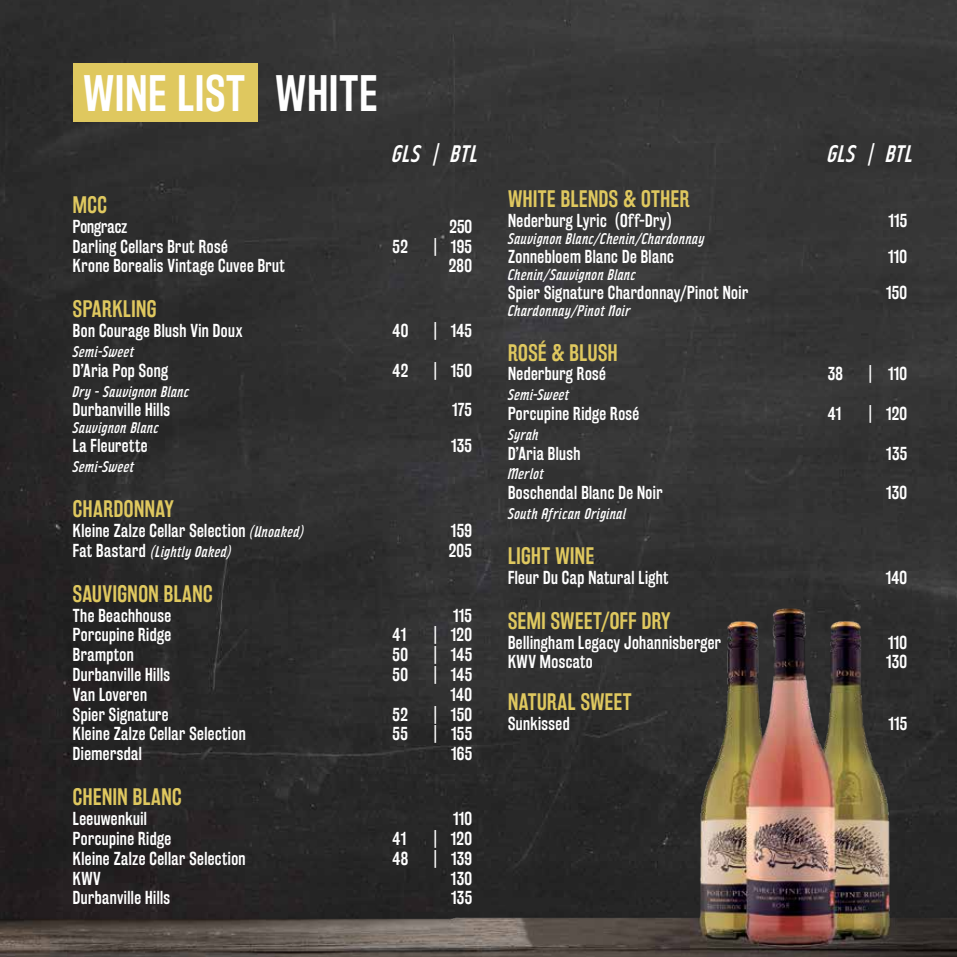
<style>
.page{position:relative;width:957px;height:957px;background:#fff}
.page>*{position:absolute;margin:0;border:0;box-sizing:border-box;transform-origin:0 0}
.t1{font:45px "Rakesly Rg";letter-spacing:.025em;color:#fff}
.t2{font:21px "Rakesly Rg";letter-spacing:.025em;color:#dfc85f}
.t3{font:italic 21px "Rakesly Rg";letter-spacing:.025em;color:#fff}
.t4{font:16.5px "Rakesly Rg";letter-spacing:.025em;color:#fff}
.t5{font:16.5px "Rakesly Rg";color:#fff}
.t6{font:italic 13.5px "Rakesly Rg";letter-spacing:.025em;color:#fff}
.s1{font-style:italic;font-size:13.5px}
.s2{font-style:normal;font-size:16.5px}
</style>
<div class="page">
<img style="left:0;top:0;width:957px;height:574px">
<img style="left:0;top:574px;width:957px;height:383px">
<div style="left:73px;top:64px;width:184px;height:58px;background:#dfc85f"></div>
<h1 class="t1" style="left:83px;top:66px;width:296px">WINE LIST WHITE</h1>
<p class="t3" style="left:392px;top:142px;width:87px">GLS | BTL</p>
<p class="t2" style="left:73px;top:192px;width:36px">MCC</p>
<p class="t5" style="left:73px;top:216px;width:56px">Pongracz</p>
<p class="t4" style="left:449px;top:216px;width:24px">250</p>
<p class="t4" style="left:73px;top:236px;width:156px">Darling Cellars Brut Rosé</p>
<p class="t4" style="left:392px;top:236px;width:17px">52</p>
<p class="t4" style="left:433px;top:236px;width:41px">| 195</p>
<p class="t4" style="left:73px;top:256px;width:213px">Krone Borealis Vintage Cuvee Brut</p>
<p class="t4" style="left:449px;top:256px;width:25px">280</p>
<p class="t2" style="left:73px;top:296px;width:85px">SPARKLING</p>
<p class="t4" style="left:73px;top:321px;width:171px">Bon Courage Blush Vin Doux</p>
<p class="t4" style="left:392px;top:321px;width:17px">40</p>
<p class="t4" style="left:433px;top:321px;width:41px">| 145</p>
<p class="t6" style="left:73px;top:343px;width:63px">Semi-Sweet</p>
<p class="t4" style="left:73px;top:360px;width:97px">D’Aria Pop Song</p>
<p class="t4" style="left:392px;top:360px;width:17px">42</p>
<p class="t4" style="left:433px;top:360px;width:41px">| 150</p>
<p class="t6" style="left:73px;top:383px;width:118px">Dry - Sauvignon Blanc</p>
<p class="t4" style="left:73px;top:400px;width:99px">Durbanville Hills</p>
<p class="t4" style="left:452px;top:400px;width:21px">175</p>
<p class="t6" style="left:73px;top:419px;width:88px">Sauvignon Blanc</p>
<p class="t4" style="left:73px;top:436px;width:76px">La Fleurette</p>
<p class="t4" style="left:451px;top:436px;width:22px">135</p>
<p class="t6" style="left:73px;top:459px;width:63px">Semi-Sweet</p>
<p class="t2" style="left:73px;top:496px;width:102px">CHARDONNAY</p>
<p class="t4" style="left:73px;top:521px;width:233px">Kleine Zalze Cellar Selection <span class="s1">(Unoaked)</span></p>
<p class="t4" style="left:451px;top:521px;width:23px">159</p>
<p class="t6" style="left:73px;top:543px;width:161px"><span class="s2">Fat Bastard</span> (Lightly Oaked)</p>
<p class="t4" style="left:449px;top:540px;width:25px">205</p>
<p class="t2" style="left:73px;top:581px;width:141px">SAUVIGNON BLANC</p>
<p class="t4" style="left:73px;top:605px;width:100px">The Beachhouse</p>
<p class="t4" style="left:453px;top:605px;width:20px">115</p>
<p class="t4" style="left:73px;top:625px;width:100px">Porcupine Ridge</p>
<p class="t4" style="left:392px;top:625px;width:15px">41</p>
<p class="t4" style="left:433px;top:625px;width:41px">| 120</p>
<p class="t4" style="left:73px;top:645px;width:62px">Brampton</p>
<p class="t4" style="left:392px;top:645px;width:17px">50</p>
<p class="t4" style="left:433px;top:645px;width:41px">| 145</p>
<p class="t4" style="left:73px;top:665px;width:99px">Durbanville Hills</p>
<p class="t4" style="left:392px;top:665px;width:17px">50</p>
<p class="t4" style="left:433px;top:665px;width:41px">| 145</p>
<p class="t4" style="left:73px;top:684px;width:76px">Van Loveren</p>
<p class="t4" style="left:450px;top:684px;width:23px">140</p>
<p class="t4" style="left:73px;top:704px;width:97px">Spier Signature</p>
<p class="t4" style="left:392px;top:704px;width:17px">52</p>
<p class="t4" style="left:433px;top:704px;width:41px">| 150</p>
<p class="t4" style="left:73px;top:724px;width:174px">Kleine Zalze Cellar Selection</p>
<p class="t4" style="left:392px;top:724px;width:17px">55</p>
<p class="t4" style="left:433px;top:724px;width:41px">| 155</p>
<p class="t4" style="left:73px;top:744px;width:70px">Diemersdal</p>
<p class="t4" style="left:451px;top:744px;width:23px">165</p>
<p class="t2" style="left:73px;top:784px;width:110px">CHENIN BLANC</p>
<p class="t4" style="left:73px;top:809px;width:76px">Leeuwenkuil</p>
<p class="t4" style="left:453px;top:809px;width:21px">110</p>
<p class="t4" style="left:73px;top:828px;width:100px">Porcupine Ridge</p>
<p class="t4" style="left:392px;top:828px;width:15px">41</p>
<p class="t4" style="left:433px;top:828px;width:41px">| 120</p>
<p class="t4" style="left:73px;top:848px;width:174px">Kleine Zalze Cellar Selection</p>
<p class="t4" style="left:392px;top:848px;width:17px">48</p>
<p class="t4" style="left:433px;top:848px;width:41px">| 139</p>
<p class="t4" style="left:73px;top:868px;width:29px">KWV</p>
<p class="t4" style="left:451px;top:868px;width:23px">130</p>
<p class="t4" style="left:73px;top:888px;width:99px">Durbanville Hills</p>
<p class="t4" style="left:451px;top:888px;width:22px">135</p>
<p class="t3" style="left:827px;top:142px;width:87px">GLS | BTL</p>
<p class="t2" style="left:508px;top:187px;width:183px">WHITE BLENDS &amp; OTHER</p>
<p class="t4" style="left:508px;top:211px;width:166px">Nederburg Lyric (Off-Dry)</p>
<p class="t4" style="left:888px;top:211px;width:20px">115</p>
<p class="t6" style="left:508px;top:230px;width:198px">Sauvignon Blanc/Chenin/Chardonnay</p>
<p class="t4" style="left:508px;top:247px;width:167px">Zonnebloem Blanc De Blanc</p>
<p class="t4" style="left:888px;top:247px;width:21px">110</p>
<p class="t6" style="left:508px;top:266px;width:129px">Chenin/Sauvignon Blanc</p>
<p class="t4" style="left:508px;top:283px;width:242px">Spier Signature Chardonnay/Pinot Noir</p>
<p class="t4" style="left:886px;top:283px;width:23px">150</p>
<p class="t6" style="left:508px;top:302px;width:124px">Chardonnay/Pinot Noir</p>
<p class="t2" style="left:508px;top:340px;width:111px">ROSÉ &amp; BLUSH</p>
<p class="t4" style="left:508px;top:364px;width:99px">Nederburg Rosé</p>
<p class="t4" style="left:827px;top:364px;width:17px">38</p>
<p class="t4" style="left:868px;top:364px;width:41px">| 110</p>
<p class="t6" style="left:508px;top:387px;width:63px">Semi-Sweet</p>
<p class="t4" style="left:508px;top:404px;width:133px">Porcupine Ridge Rosé</p>
<p class="t4" style="left:827px;top:404px;width:15px">41</p>
<p class="t4" style="left:868px;top:404px;width:41px">| 120</p>
<p class="t6" style="left:508px;top:426px;width:32px">Syrah</p>
<p class="t4" style="left:508px;top:443px;width:74px">D’Aria Blush</p>
<p class="t4" style="left:886px;top:443px;width:22px">135</p>
<p class="t6" style="left:508px;top:466px;width:37px">Merlot</p>
<p class="t4" style="left:508px;top:483px;width:156px">Boschendal Blanc De Noir</p>
<p class="t4" style="left:886px;top:483px;width:23px">130</p>
<p class="t6" style="left:508px;top:505px;width:120px">South African Original</p>
<p class="t2" style="left:508px;top:543px;width:88px">LIGHT WINE</p>
<p class="t4" style="left:508px;top:567px;width:162px">Fleur Du Cap Natural Light</p>
<p class="t4" style="left:885px;top:567px;width:23px">140</p>
<p class="t2" style="left:508px;top:608px;width:164px">SEMI SWEET/OFF DRY</p>
<p class="t4" style="left:508px;top:632px;width:214px">Bellingham Legacy Johannisberger</p>
<p class="t4" style="left:888px;top:632px;width:21px">110</p>
<p class="t4" style="left:508px;top:652px;width:86px">KWV Moscato</p>
<p class="t4" style="left:886px;top:652px;width:23px">130</p>
<p class="t2" style="left:508px;top:689px;width:125px">NATURAL SWEET</p>
<p class="t4" style="left:508px;top:713px;width:63px">Sunkissed</p>
<p class="t4" style="left:888px;top:713px;width:20px">115</p>
</div>
